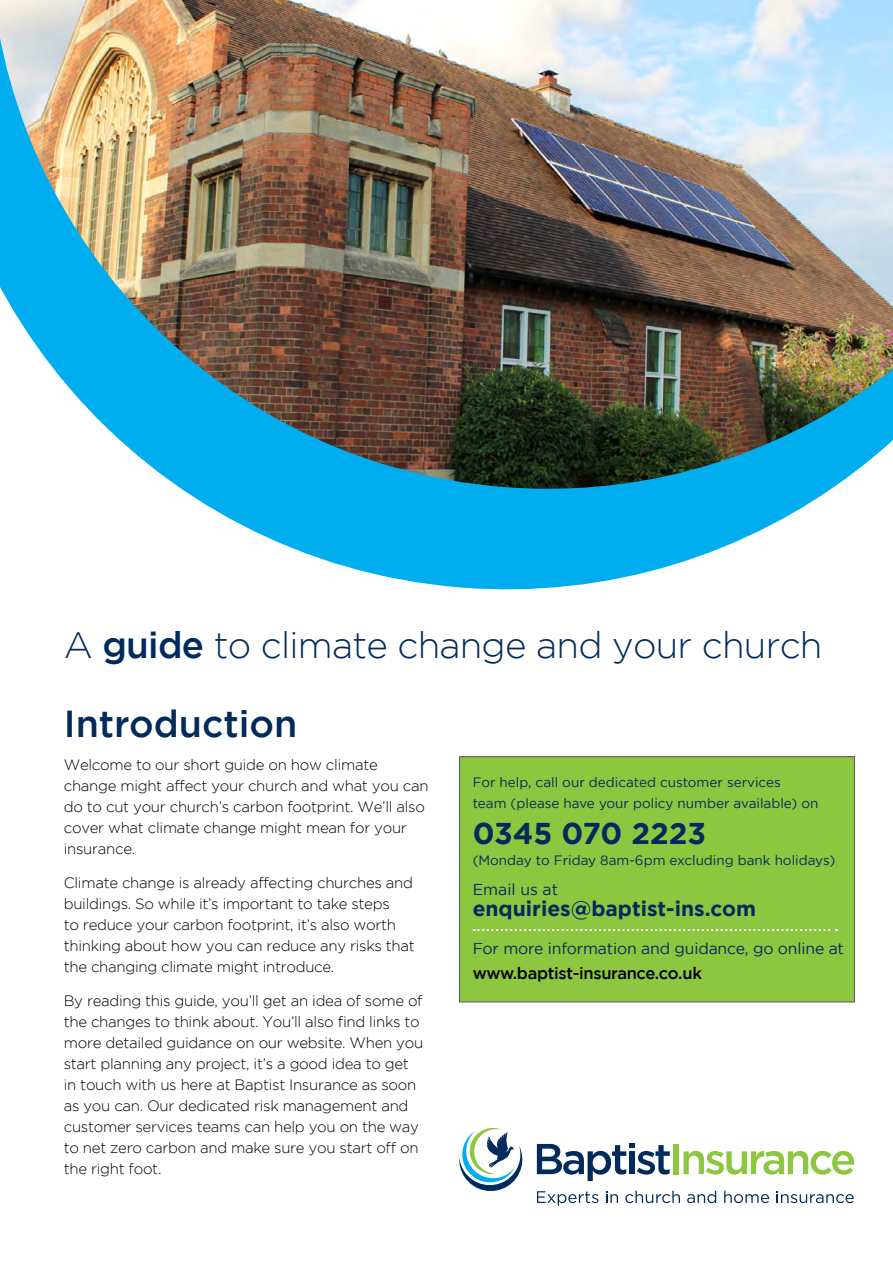
<style>
.page{position:relative;width:893px;height:1263px;background:#fff}
.page>*{position:absolute;margin:0;border:0;box-sizing:border-box;transform-origin:0 0}
.t1{font:37.5px "Gotham HTF Medium 2";color:#002b5c}
.t2{font:300 36.75px "Gotham HTF";letter-spacing:-.02em;color:#002b5c}
.t3{font:30px "Gotham HTF Bold 2";color:#002b5c}
.t4{font:21px "Gotham HTF Bold 2";color:#002b5c}
.t5{font:16.5px "Gotham HTF Medium 2";letter-spacing:-.02em;color:#000}
.t6{font:15.75px "Gotham HTF";letter-spacing:-.01em;color:#002b5c}
.t7{font:300 15px/21px "Gotham HTF";letter-spacing:-.02em;color:#000}
.t8{font:13.5px/21px "Gotham HTF";color:#002b5c}
.s1{font-family:"Gotham HTF Medium 2";font-weight:400}
</style>
<div class="page">
<div style="left:460px;top:757px;width:394px;height:245px;background:#8dc63f"></div>
<div style="left:459px;top:756px;width:396px;height:246px;border:1px solid #58595b"></div>
<svg style="left:474px;top:929px;width:363px;height:2px"></svg>
<img style="left:0;top:0;width:893px;height:590px">
<svg style="left:459px;top:1128px;width:64px;height:63px"></svg>
<svg style="left:537px;top:1143px;width:133px;height:38px"></svg>
<div style="left:673px;top:1144px;width:6px;height:30px;background:#8dc63f"></div>
<svg style="left:683px;top:1151px;width:171px;height:24px"></svg>
<svg style="left:537px;top:1191px;width:61px;height:14px"></svg>
<svg style="left:606px;top:1191px;width:12px;height:12px"></svg>
<svg style="left:625px;top:1191px;width:55px;height:12px"></svg>
<svg style="left:687px;top:1191px;width:29px;height:12px"></svg>
<svg style="left:724px;top:1191px;width:45px;height:12px"></svg>
<svg style="left:776px;top:1191px;width:78px;height:12px"></svg>
<h1 class="t2" style="left:64px;top:625px;width:760px">A <span class="s1">guide</span> to climate change and your church</h1>
<p class="t1" style="left:64px;top:702px;width:235px">Introduction</p>
<p class="t7" style="left:64px;top:754px;width:366px">Welcome to our short guide on how climate change might affect your church and what you can do to cut your church’s carbon footprint. We’ll also cover what climate change might mean for your insurance.</p>
<p class="t7" style="left:64px;top:872px;width:352px">Climate change is already affecting churches and buildings. So while it’s important to take steps<br>to reduce your carbon footprint, it’s also worth thinking about how you can reduce any risks that the changing climate might introduce.</p>
<p class="t7" style="left:64px;top:990px;width:360px">By reading this guide, you’ll get an idea of some of</p>
<p class="t7" style="left:64px;top:1011px;width:357px">the changes to think about. You’ll also find links to</p>
<p class="t7" style="left:64px;top:1032px;width:361px">more detailed guidance on our website. When you start planning any project, it’s a good idea to get in touch with us here at Baptist Insurance as soon as you can. Our dedicated risk management and customer services teams can help you on the way to net zero carbon and make sure you start off on the right foot.</p>
<p class="t8" style="left:473px;top:772px;width:347px">For help, call our dedicated customer services<br>team (please have your policy number available) on</p>
<p class="t3" style="left:473px;top:816px;width:235px">0345 070 2223</p>
<p class="t8" style="left:473px;top:850px;width:364px">(Monday to Friday 8am-6pm excluding bank holidays)</p>
<p class="t6" style="left:473px;top:881px;width:87px">Email us at</p>
<h3 class="t4" style="left:473px;top:896px;width:285px">enquiries@baptist-ins.com</h3>
<p class="t6" style="left:473px;top:940px;width:373px">For more information and guidance, go online at</p>
<p class="t5" style="left:473px;top:964px;width:231px">www.baptist-insurance.co.uk</p>
</div>
